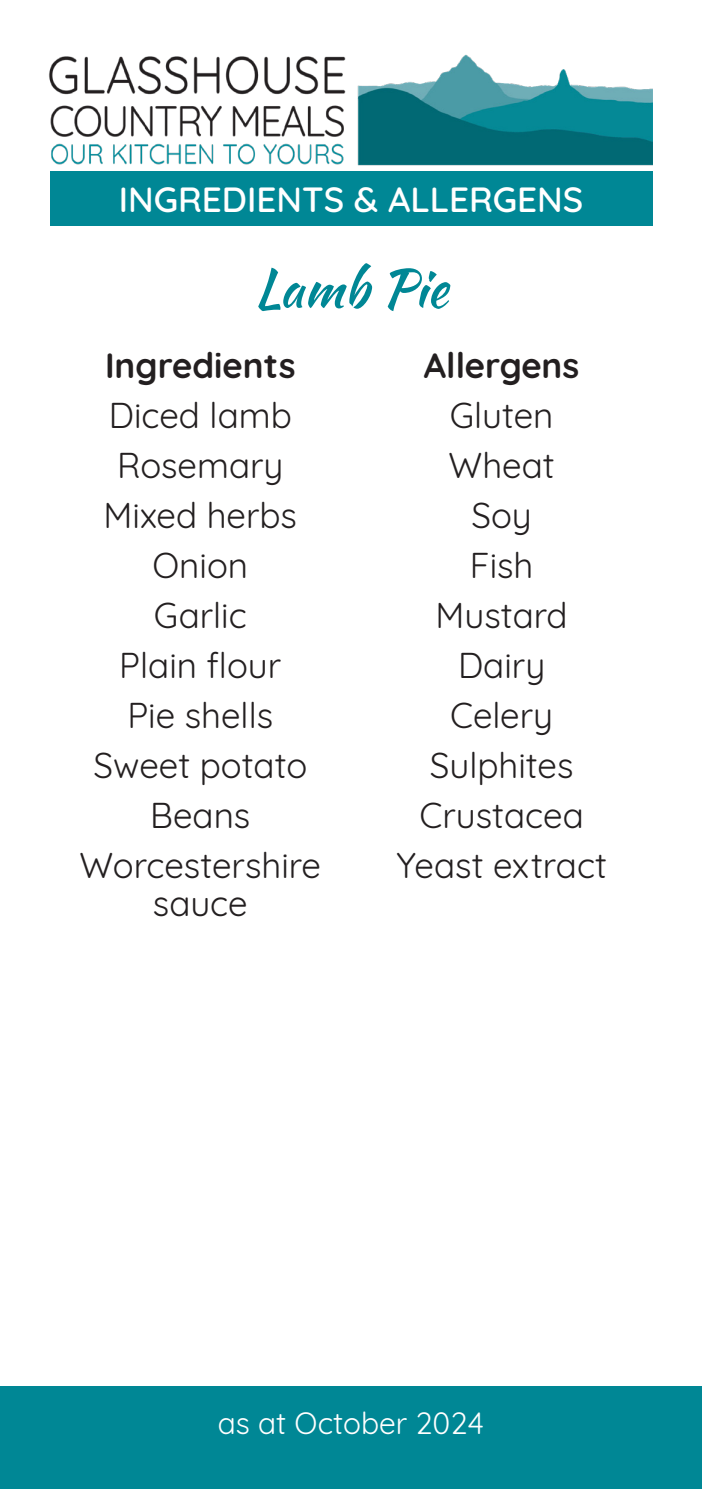
<style>
.page{position:relative;width:702px;height:1489px;background:#fff}
.page>*{position:absolute;margin:0;border:0;box-sizing:border-box;transform-origin:0 0}
.t1{font:52.5px "Kaushan Script";letter-spacing:-.005em;color:#008795}
.t2{font:35px/37.5px "Quicksand";color:#231f20;text-align:center}
.t3{font:300 35px "Quicksand";color:#fff}
.t4{font:700 35px "Quicksand";color:#231f20}
.t5{font:30px "Quicksand";color:#fff}
</style>
<div class="page">
<img style="left:49px;top:54px;width:603px;height:112px">
<div style="left:0;top:1385px;width:702px;height:103px;background:#008795"></div>
<div style="left:50px;top:171px;width:602px;height:55px;background:#008795"></div>
<p class="t3" style="left:119px;top:173px;width:466px">INGREDIENTS &amp; ALLERGENS</p>
<p class="t1" style="left:254px;top:250px;width:195px">Lamb Pie</p>
<p class="t4" style="left:105px;top:336px;width:192px">Ingredients</p>
<p class="t2" style="left:109px;top:393px;width:184px">Diced lamb</p>
<p class="t2" style="left:117px;top:443px;width:168px">Rosemary</p>
<p class="t2" style="left:104px;top:493px;width:195px">Mixed herbs</p>
<p class="t2" style="left:152px;top:543px;width:97px">Onion</p>
<p class="t2" style="left:154px;top:593px;width:94px">Garlic</p>
<p class="t2" style="left:119px;top:643px;width:163px">Plain flour</p>
<p class="t2" style="left:127px;top:693px;width:147px">Pie shells</p>
<p class="t2" style="left:93px;top:743px;width:215px">Sweet potato</p>
<p class="t2" style="left:150px;top:793px;width:102px">Beans</p>
<p class="t2" style="left:80px;top:843px;width:243px">Worcestershire sauce</p>
<p class="t4" style="left:424px;top:336px;width:157px">Allergens</p>
<p class="t2" style="left:450px;top:393px;width:105px">Gluten</p>
<p class="t2" style="left:448px;top:443px;width:108px">Wheat</p>
<p class="t2" style="left:471px;top:493px;width:62px">Soy</p>
<p class="t2" style="left:470px;top:543px;width:65px">Fish</p>
<p class="t2" style="left:435px;top:593px;width:133px">Mustard</p>
<p class="t2" style="left:458px;top:643px;width:89px">Dairy</p>
<p class="t2" style="left:450px;top:693px;width:104px">Celery</p>
<p class="t2" style="left:430px;top:743px;width:145px">Sulphites</p>
<p class="t2" style="left:419px;top:793px;width:166px">Crustacea</p>
<p class="t2" style="left:396px;top:843px;width:212px">Yeast extract</p>
<p class="t5" style="left:218px;top:1399px;width:268px">as at October 2024</p>
</div>
